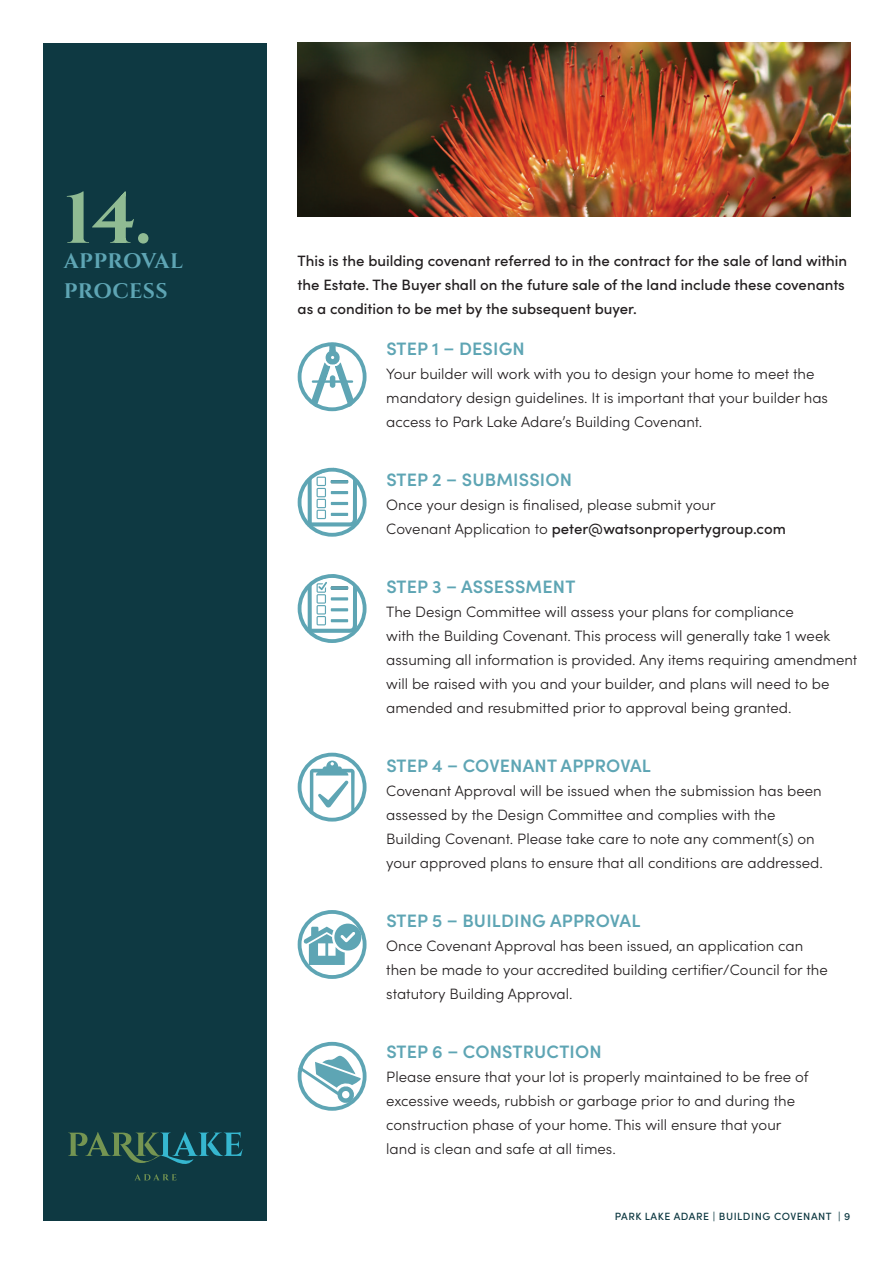
<style>
.page{position:relative;width:893px;height:1263px;background:#fff}
.page>*{position:absolute;margin:0;border:0;box-sizing:border-box;transform-origin:0 0}
.t1{font:700 72px "Cinzel";color:#90bb93}
.t2{font:700 21px/30px "Cinzel";letter-spacing:.02em;color:#5ea5b4}
.t3{font:600 18px "Sofia Pro";letter-spacing:.01em;color:#5ea5b4}
.t4{font:300 15px/24px "Sofia Pro";color:#231f20}
.t5{font:500 15px/24px "Sofia Pro";color:#231f20}
.t6{font:500 10.5px "Sofia Pro";letter-spacing:.05em;color:#0e3942}
.s1{font-weight:500}
</style>
<div class="page">
<div style="left:43px;top:43px;width:223px;height:1177px;background:#0e3942"></div>
<svg style="left:68px;top:1132px;width:174px;height:48px"></svg>
<img style="left:298px;top:43px;width:552px;height:174px">
<div style="left:298px;top:753px;width:69px;height:68px;border:4px solid #5ea5b4;border-radius:50%"></div>
<svg style="left:310px;top:760px;width:45px;height:60px"></svg>
<div style="left:298px;top:574px;width:69px;height:69px;border:4px solid #5ea5b4;border-radius:50%"></div>
<svg style="left:308px;top:574px;width:49px;height:59px"></svg>
<hr style="left:331px;top:619px;width:17px;height:3px;background:#5ea5b4">
<div style="left:298px;top:1042px;width:69px;height:69px;border:4px solid #5ea5b4;border-radius:50%"></div>
<svg style="left:299px;top:1055px;width:64px;height:49px"></svg>
<div style="left:298px;top:910px;width:69px;height:69px;border:4px solid #5ea5b4;border-radius:50%"></div>
<svg style="left:303px;top:923px;width:58px;height:42px"></svg>
<div style="left:298px;top:342px;width:69px;height:69px;border:4px solid #5ea5b4;border-radius:50%"></div>
<svg style="left:311px;top:343px;width:43px;height:64px"></svg>
<div style="left:298px;top:468px;width:69px;height:69px;border:4px solid #5ea5b4;border-radius:50%"></div>
<svg style="left:308px;top:468px;width:49px;height:58px"></svg>
<p class="t1" style="left:64px;top:173px;width:89px">14.</p>
<p class="t2" style="left:64px;top:247px;width:121px">APPROVAL<br>PROCESS</p>
<p class="t5" style="left:298px;top:248px;width:551px">This is the building covenant referred to in the contract for the sale of land within the Estate. The Buyer shall on the future sale of the land include these covenants as a condition to be met by the subsequent buyer.</p>
<p class="t3" style="left:386px;top:335px;width:140px">STEP 1 – DESIGN</p>
<p class="t4" style="left:386px;top:361px;width:443px">Your builder will work with you to design your home to meet the mandatory design guidelines. It is important that your builder has access to Park Lake Adare’s Building Covenant.</p>
<p class="t3" style="left:386px;top:466px;width:187px">STEP 2 – SUBMISSION</p>
<p class="t4" style="left:386px;top:492px;width:401px">Once your design is finalised, please submit your<br>Covenant Application to <span class="s1">peter@watsonpropertygroup.com</span></p>
<p class="t3" style="left:386px;top:573px;width:191px">STEP 3 – ASSESSMENT</p>
<p class="t4" style="left:386px;top:599px;width:473px">The Design Committee will assess your plans for compliance<br>with the Building Covenant. This process will generally take 1 week assuming all information is provided. Any items requiring amendment will be raised with you and your builder, and plans will need to be amended and resubmitted prior to approval being granted.</p>
<p class="t3" style="left:386px;top:752px;width:266px">STEP 4 – COVENANT APPROVAL</p>
<p class="t4" style="left:386px;top:778px;width:438px">Covenant Approval will be issued when the submission has been assessed by the Design Committee and complies with the Building Covenant. Please take care to note any comment(s) on your approved plans to ensure that all conditions are addressed.</p>
<p class="t3" style="left:386px;top:907px;width:256px">STEP 5 – BUILDING APPROVAL</p>
<p class="t4" style="left:386px;top:933px;width:443px">Once Covenant Approval has been issued, an application can then be made to your accredited building certifier/Council for the statutory Building Approval.</p>
<p class="t3" style="left:386px;top:1038px;width:217px">STEP 6 – CONSTRUCTION</p>
<p class="t4" style="left:386px;top:1064px;width:424px">Please ensure that your lot is properly maintained to be free of excessive weeds, rubbish or garbage prior to and during the construction phase of your home. This will ensure that your land is clean and safe at all times.</p>
<p class="t6" style="left:615px;top:1208px;width:237px">PARK LAKE ADARE | BUILDING COVENANT | 9</p>
</div>
